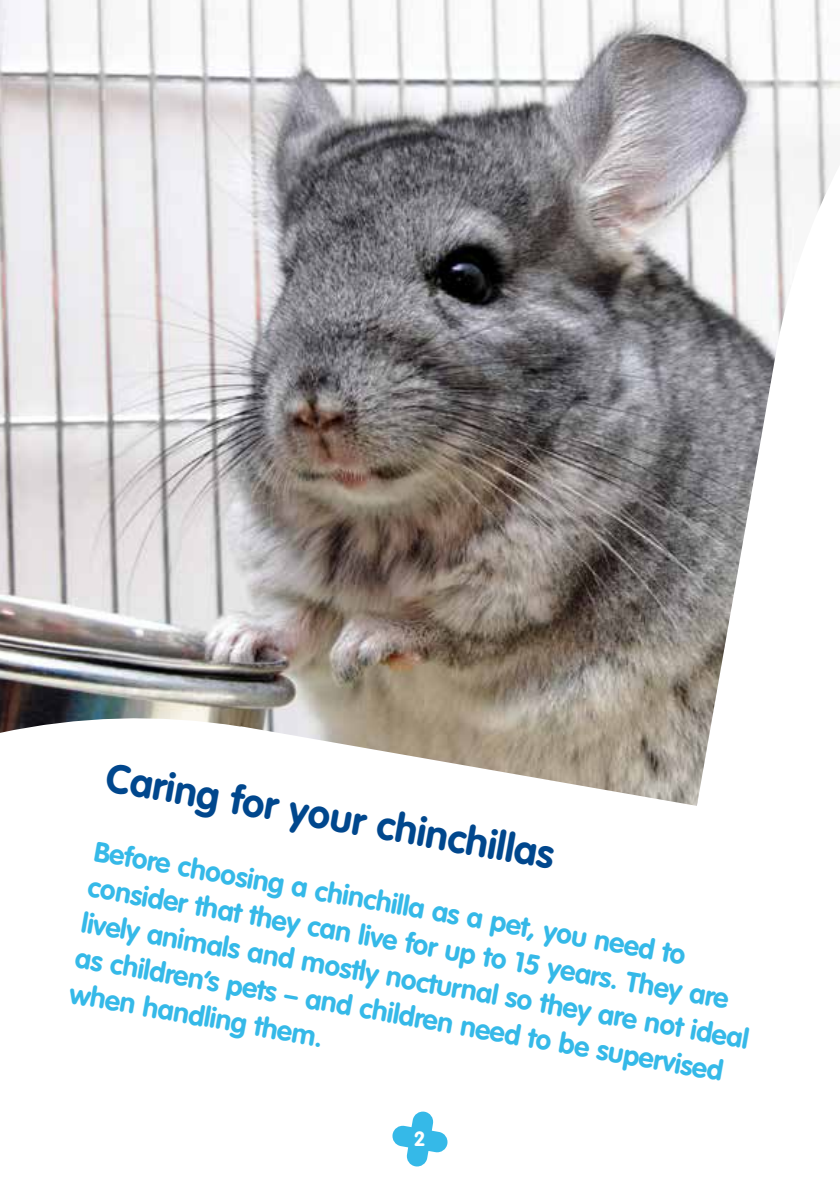
<style>
.page{position:relative;width:840px;height:1191px;background:#fff}
.page>*{position:absolute;margin:0;border:0;box-sizing:border-box;transform-origin:0 0}
.t1{font:700 40px "VAG Rounded Std";color:#00478d}
.t2{font:700 28px/36px "VAG Rounded Std";color:#35b9e8}
.t3{font:700 20.4px "VAG Rounded Std";color:#fff}
</style>
<div class="page">
<img style="left:0;top:0;width:839px;height:806px">
<svg style="left:392px;top:1111px;width:56px;height:56px"></svg>
<h1 class="t1" style="left:110px;top:753px;width:455px;rotate:10deg">Caring for your chinchillas</h1>
<p class="t2" style="left:97px;top:834px;width:678px;rotate:10deg">Before choosing a chinchilla as a pet, you need to consider that they can live for up to 15 years. They are lively animals and mostly nocturnal so they are not ideal as children’s pets – and children need to be supervised when handling them.</p>
<p class="t3" style="left:413px;top:1127px;width:13px">2</p>
</div>
